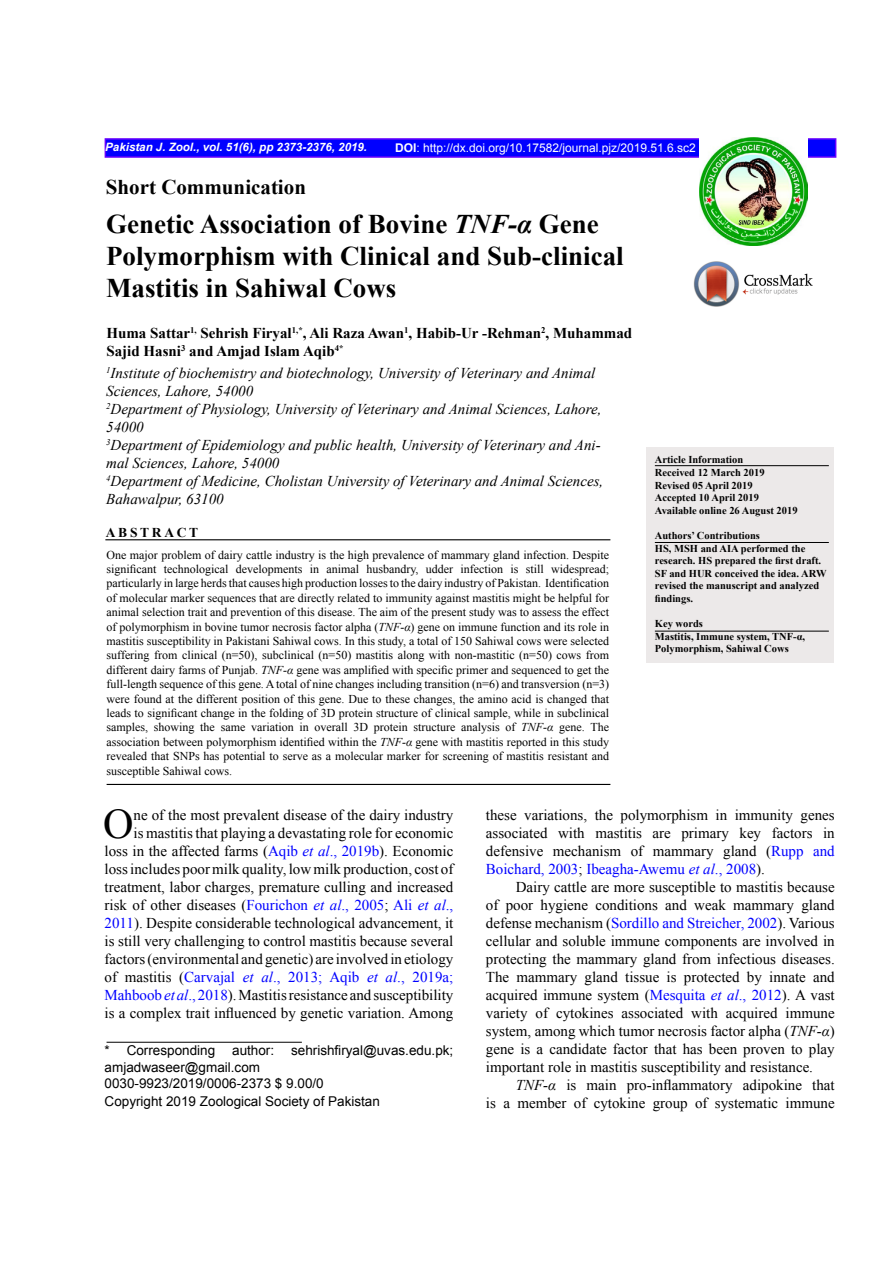
<style>
.page{position:relative;width:893px;height:1263px;background:#fff}
.page>*{position:absolute;margin:0;border:0;box-sizing:border-box;transform-origin:0 0}
.t1{font:42.15px "Times New Roman";color:#000}
.t2{font:700 27px/32.4px "Times New Roman";color:#000}
.t3{font:700 21px "Times New Roman";color:#000}
.t4{font:15px/18px "Times New Roman";color:#000;text-align:right}
.t5{font:italic 15px/18px "Times New Roman";color:#000}
.t6{font:700 15px/18px "Times New Roman";color:#000}
.t7{font:13.5px/16.2px "Arial";color:#000}
.t8{font:700 13.5px "Times New Roman";letter-spacing:.2em;color:#000}
.t9{font:12px/14.4px "Times New Roman";color:#000;text-align:justify}
.t10{font:12px "Arial";color:#fff}
.t11{font:italic 700 11.55px "Arial";color:#fff}
.t12{font:700 10.5px/12.6px "Times New Roman";color:#000}
.s1{font-weight:700}
.s2{font-style:italic}
.s3{color:#00f}
.s4{font-style:italic;color:#00f}
</style>
<div class="page">
<img style="left:694px;top:261px;width:119px;height:45px">
<div style="left:105px;top:138px;width:731px;height:20px;background:#00f;border:2px solid #60f"></div>
<img style="left:699px;top:138px;width:108px;height:108px">
<div style="left:646px;top:448px;width:187px;height:215px;background:#ece9e9"></div>
<hr style="left:655px;top:542px;width:174px;height:1px;background:#000">
<hr style="left:655px;top:631px;width:174px;height:1px;background:#000">
<hr style="left:105px;top:539px;width:505px;height:1px;background:#000">
<hr style="left:107px;top:784px;width:503px;height:1px;background:#000">
<hr style="left:655px;top:465px;width:174px;height:1px;background:#000">
<hr style="left:107px;top:1042px;width:195px;height:1px;background:#000">
<p class="t11" style="left:105px;top:139px;width:263px">Pakistan J. Zool., vol. 51(6), pp 2373-2376, 2019.</p>
<p class="t10" style="left:395px;top:140px;width:302px"><span class="s1">DOI</span>: http://dx.doi.org/10.17582/journal.pjz/2019.51.6.sc2</p>
<h3 class="t3" style="left:106px;top:173px;width:202px">Short Communication</h3>
<h2 class="t2" style="left:106px;top:207px;width:519px">Genetic Association of Bovine <span class="s2">TNF-α</span> Gene<br>Polymorphism with Clinical and Sub-clinical<br>Mastitis in Sahiwal Cows</h2>
<p class="t6" style="left:106px;top:323px;width:527px">Huma Sattar<sup>1,</sup> Sehrish Firyal<sup>1,*</sup>, Ali Raza Awan<sup>1</sup>, Habib-Ur -Rehman<sup>2</sup>, Muhammad<br>Sajid Hasni<sup>3</sup> and Amjad Islam Aqib<sup>4*</sup></p>
<p class="t5" style="left:106px;top:364px;width:498px"><sup>1</sup>Institute of biochemistry and biotechnology, University of Veterinary and Animal Sciences, Lahore, 54000<br><sup>2</sup>Department of Physiology, University of Veterinary and Animal Sciences, Lahore, 54000<br><sup>3</sup>Department of Epidemiology and public health, University of Veterinary and Ani&shy;mal Sciences, Lahore, 54000<br><sup>4</sup>Department of Medicine, Cholistan University of Veterinary and Animal Sciences, Bahawalpur, 63100</p>
<p class="t12" style="left:655px;top:453px;width:144px">Article Information<br>Received 12 March 2019<br>Revised 05 April 2019<br>Accepted 10 April 2019<br>Available online 26 August 2019</p>
<p class="t12" style="left:655px;top:529px;width:173px">Authors’ Contributions<br>HS, MSH and AIA performed the research. HS prepared the first draft.<br>SF and HUR conceived the idea. ARW revised the manuscript and analyzed findings.</p>
<p class="t12" style="left:655px;top:617px;width:152px">Key words<br>Mastitis, Immune system, TNF-α,<br>Polymorphism, Sahiwal Cows</p>
<p class="t8" style="left:106px;top:523px;width:94px">ABSTRACT</p>
<p class="t9" style="left:107px;top:547px;width:504px">One major problem of dairy cattle industry is the high prevalence of mammary gland infection. Despite significant technological developments in animal husbandry, udder infection is still widespread; particularly in large herds that causes high production losses to the dairy industry of Pakistan. Identification of molecular marker sequences that are directly related to immunity against mastitis might be helpful for animal selection trait and prevention of this disease. The aim of the present study was to assess the effect of polymorphism in bovine tumor necrosis factor alpha (<span class="s2">TNF-α</span>) gene on immune function and its role in mastitis susceptibility in Pakistani Sahiwal cows. In this study, a total of 150 Sahiwal cows were selected suffering from clinical (n=50), subclinical (n=50) mastitis along with non-mastitic (n=50) cows from different dairy farms of Punjab. <span class="s2">TNF-α</span> gene was amplified with specific primer and sequenced to get the full-length sequence of this gene. A total of nine changes including transition (n=6) and transversion (n=3) were found at the different position of this gene. Due to these changes, the amino acid is changed that leads to significant change in the folding of 3D protein structure of clinical sample, while in subclinical samples, showing the same variation in overall 3D protein structure analysis of <span class="s2">TNF-α</span> gene. The association between polymorphism identified within the <span class="s2">TNF-α</span> gene with mastitis reported in this study revealed that SNPs has potential to serve as a molecular marker for screening of mastitis resistant and susceptible Sahiwal cows.</p>
<h1 class="t1" style="left:103px;top:795px;width:32px">O</h1>
<p class="t4" style="left:486px;top:805px;width:350px;text-align:justify">these variations, the polymorphism in immunity genes associated with mastitis are primary key factors in defensive mechanism of mammary gland (<span class="s3">Rupp and Boichard, 2003</span>; <span class="s3">Ibeagha-Awemu</span> <span class="s4">et al</span><span class="s3">., 2008</span>).</p>
<p class="t4" style="left:486px;top:877px;width:350px;text-align:justify;text-indent:30px">Dairy cattle are more susceptible to mastitis because of poor hygiene conditions and weak mammary gland defense mechanism (<span class="s3">Sordillo and Streicher, 2002</span>). Various cellular and soluble immune components are involved in protecting the mammary gland from infectious diseases.<br>The mammary gland tissue is protected by innate and acquired immune system (<span class="s3">Mesquita</span> <span class="s4">et al</span><span class="s3">., 2012</span>). A vast variety of cytokines associated with acquired immune system, among which tumor necrosis factor alpha (<span class="s2">TNF-α</span>) gene is a candidate factor that has been proven to play important role in mastitis susceptibility and resistance.</p>
<p class="t4" style="left:486px;top:1075px;width:350px"><span class="s2">TNF-α</span> is main pro-inflammatory adipokine that<br>is a member of cytokine group of systematic immune</p>
<p class="t4" style="left:105px;top:805px;width:350px">ne of the most prevalent disease of the dairy industry<br>is mastitis that playing a devastating role for economic<br>loss in the affected farms (<span class="s3">Aqib</span> <span class="s4">et al</span><span class="s3">., 2019b</span>). Economic loss includes poor milk quality, low milk production, cost of treatment, labor charges, premature culling and increased risk of other diseases (<span class="s3">Fourichon</span> <span class="s4">et al</span><span class="s3">., 2005</span>; <span class="s3">Ali</span> <span class="s4">et al</span><span class="s3">., 2011</span>). Despite considerable technological advancement, it is still very challenging to control mastitis because several factors (environmental and genetic) are involved in etiology of mastitis (<span class="s3">Carvajal</span> <span class="s4">et al</span><span class="s3">., 2013; Aqib</span> <span class="s4">et al</span><span class="s3">., 2019a; Mahboob</span> <span class="s4">et al</span><span class="s3">., 2018</span>). Mastitis resistance and susceptibility is a complex trait influenced by genetic variation. Among</p>
<p class="t7" style="left:105px;top:1043px;width:112px">* Corresponding</p>
<p class="t7" style="left:232px;top:1043px;width:44px">author:</p>
<p class="t7" style="left:291px;top:1043px;width:164px">sehrishfiryal@uvas.edu.pk;</p>
<p class="t7" style="left:105px;top:1059px;width:221px">amjadwaseer@gmail.com<br>0030-9923/2019/0006-2373 $ 9.00/0</p>
<p class="t7" style="left:105px;top:1093px;width:277px">Copyright 2019 Zoological Society of Pakistan</p>
</div>
